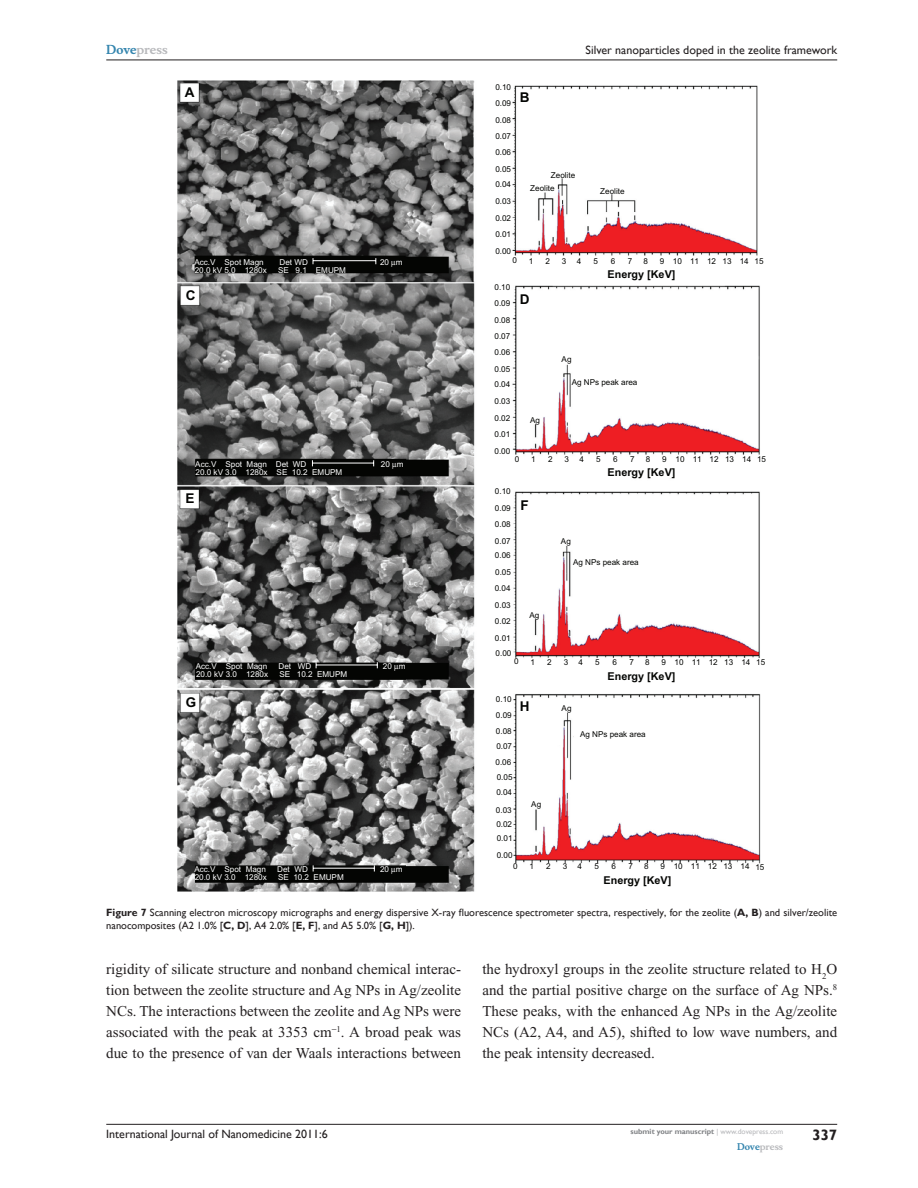
<style>
.page{position:relative;width:918px;height:1188px;background:#fff}
.page>*{position:absolute;margin:0;border:0;box-sizing:border-box;transform-origin:0 0}
.t1{font:15px/21px "Times New Roman";color:#231f20;text-align:justify}
.t2{font:700 15px "Gill Sans";color:#231f20}
.t3{font:700 13.5px "Arial";color:#040503}
.t4{font:12px "Gill Sans";color:#231f20}
.t5{font:700 12px "Musee";color:#b8b9bc}
.t6{font:700 10.8px "Arial";color:#040503}
.t7{font:10.5px/13.5px "Gill Sans";color:#231f20}
.t8{font:700 9px "Musee";color:#b8b9bc}
.t9{font:8.1px/16.5px "Arial";color:#040503;text-align:justify}
.t10{font:8.1px "Arial";color:#fff}
.t11{font:700 7.5px "Gill Sans";color:#808285}
.s1{color:#3485ae}
.s2{font-weight:700}
.s3{font-weight:400;color:#b8b9bc}
</style>
<div class="page">
<hr style="left:106px;top:1124px;width:731px;height:1px;background:#231f20">
<hr style="left:106px;top:60px;width:731px;height:1px;background:#231f20">
<img style="left:177px;top:81px;width:584px;height:810px">
<hr style="left:313px;top:260px;width:63px;height:1px;background:#fff">
<hr style="left:313px;top:463px;width:61px;height:1px;background:#fff">
<hr style="left:316px;top:665px;width:61px;height:1px;background:#fff">
<hr style="left:313px;top:868px;width:61px;height:1px;background:#fff">
<svg style="left:391px;top:261px;width:5px;height:6px"></svg>
<svg style="left:392px;top:463px;width:5px;height:6px"></svg>
<svg style="left:394px;top:665px;width:5px;height:6px"></svg>
<svg style="left:391px;top:868px;width:5px;height:6px"></svg>
<p class="t5" style="left:106px;top:43px;width:63px"><span class="s1">Dove</span>press</p>
<p class="t4" style="left:586px;top:43px;width:253px">Silver nanoparticles doped in the zeolite framework</p>
<p class="t9" style="left:495px;top:79px;width:17px">0.10<br>0.09<br>0.08<br>0.07</p>
<p class="t9" style="left:495px;top:144px;width:17px;line-height:16px">0.06<br>0.05<br>0.04</p>
<p class="t9" style="left:495px;top:193px;width:17px">0.03<br>0.02<br>0.01<br>0.00</p>
<p class="t9" style="left:495px;top:279px;width:17px">0.10<br>0.09<br>0.08<br>0.07</p>
<p class="t9" style="left:495px;top:344px;width:17px;line-height:16px">0.06<br>0.05<br>0.04</p>
<p class="t9" style="left:495px;top:393px;width:17px">0.03<br>0.02<br>0.01<br>0.00</p>
<p class="t9" style="left:495px;top:483px;width:17px">0.10<br>0.09<br>0.08<br>0.07</p>
<p class="t9" style="left:495px;top:547px;width:17px">0.06<br>0.05</p>
<p class="t9" style="left:495px;top:580px;width:17px">0.04<br>0.03<br>0.02<br>0.01</p>
<p class="t9" style="left:496px;top:645px;width:17px">0.00</p>
<p class="t9" style="left:496px;top:691px;width:17px">0.10<br>0.09<br>0.08</p>
<p class="t9" style="left:496px;top:738px;width:18px">0.07<br>0.06</p>
<p class="t9" style="left:496px;top:769px;width:18px;line-height:15.9px">0.05<br>0.04</p>
<p class="t9" style="left:496px;top:803px;width:18px;line-height:13.8px">0.03<br>0.02</p>
<p class="t9" style="left:497px;top:830px;width:17px">0.01<br>0.00</p>
<p class="t3" style="left:185px;top:84px;width:11px">A</p>
<p class="t3" style="left:520px;top:89px;width:11px">B</p>
<p class="t9" style="left:551px;top:167px;width:26px">Zeolite</p>
<p class="t9" style="left:530px;top:180px;width:26px">Zeolite</p>
<p class="t9" style="left:600px;top:183px;width:26px">Zeolite</p>
<p class="t9" style="left:512px;top:252px;width:6px">0</p>
<p class="t9" style="left:529px;top:253px;width:6px">1</p>
<p class="t9" style="left:545px;top:253px;width:6px">2</p>
<p class="t9" style="left:562px;top:253px;width:6px">3</p>
<p class="t9" style="left:577px;top:253px;width:6px">4</p>
<p class="t9" style="left:594px;top:253px;width:6px">5</p>
<p class="t9" style="left:611px;top:253px;width:6px">6</p>
<p class="t9" style="left:628px;top:253px;width:6px">7</p>
<p class="t9" style="left:643px;top:253px;width:6px">8</p>
<p class="t9" style="left:660px;top:253px;width:105px">9 10 11 12 13 14 15</p>
<p class="t10" style="left:194px;top:257px;width:71px">Acc.V Spot Magn</p>
<p class="t10" style="left:280px;top:257px;width:30px">Det WD</p>
<p class="t10" style="left:380px;top:257px;width:24px">20 m</p>
<p class="t10" style="left:195px;top:265px;width:74px">20.0 kV 5.0 1280x</p>
<p class="t10" style="left:278px;top:265px;width:69px">SE 9.1 EMUPM</p>
<p class="t6" style="left:608px;top:268px;width:69px">Energy [KeV]</p>
<p class="t3" style="left:186px;top:288px;width:11px">C</p>
<p class="t3" style="left:520px;top:291px;width:11px">D</p>
<p class="t9" style="left:562px;top:351px;width:11px">Ag</p>
<p class="t9" style="left:572px;top:374px;width:67px">Ag NPs peak area</p>
<p class="t9" style="left:530px;top:412px;width:11px">Ag</p>
<p class="t9" style="left:515px;top:451px;width:6px">0</p>
<p class="t9" style="left:531px;top:451px;width:6px">1</p>
<p class="t9" style="left:548px;top:451px;width:6px">2</p>
<p class="t9" style="left:565px;top:451px;width:6px">3</p>
<p class="t9" style="left:579px;top:451px;width:6px">4</p>
<p class="t9" style="left:596px;top:451px;width:6px">5</p>
<p class="t9" style="left:613px;top:451px;width:6px">6</p>
<p class="t9" style="left:630px;top:451px;width:6px">7</p>
<p class="t9" style="left:646px;top:451px;width:6px">8</p>
<p class="t9" style="left:662px;top:451px;width:105px">9 10 11 12 13 14 15</p>
<p class="t10" style="left:195px;top:459px;width:113px">Acc.V Spot Magn Det WD</p>
<p class="t10" style="left:381px;top:460px;width:24px">20 m</p>
<p class="t10" style="left:196px;top:468px;width:148px">20.0 kV 3.0 1280x SE 10.2 EMUPM</p>
<p class="t6" style="left:608px;top:466px;width:69px">Energy [KeV]</p>
<p class="t3" style="left:185px;top:490px;width:11px">E</p>
<p class="t3" style="left:520px;top:497px;width:10px">F</p>
<p class="t9" style="left:561px;top:533px;width:11px">Ag</p>
<p class="t9" style="left:573px;top:554px;width:67px">Ag NPs peak area</p>
<p class="t9" style="left:529px;top:607px;width:11px">Ag</p>
<p class="t9" style="left:514px;top:653px;width:6px">0</p>
<p class="t9" style="left:530px;top:654px;width:6px">1</p>
<p class="t9" style="left:547px;top:654px;width:6px">2</p>
<p class="t9" style="left:564px;top:654px;width:6px">3</p>
<p class="t9" style="left:578px;top:654px;width:6px">4</p>
<p class="t9" style="left:595px;top:654px;width:6px">5</p>
<p class="t9" style="left:612px;top:654px;width:6px">6</p>
<p class="t9" style="left:629px;top:654px;width:6px">7</p>
<p class="t9" style="left:645px;top:654px;width:6px">8</p>
<p class="t9" style="left:661px;top:654px;width:105px">9 10 11 12 13 14 15</p>
<p class="t10" style="left:196px;top:661px;width:73px">Acc.V Spot Magn</p>
<p class="t10" style="left:279px;top:661px;width:34px">Det WD</p>
<p class="t10" style="left:383px;top:662px;width:24px">20 m</p>
<p class="t10" style="left:196px;top:670px;width:74px">20.0 kV 3.0 1280x</p>
<p class="t10" style="left:279px;top:670px;width:69px">SE 10.2 EMUPM</p>
<p class="t6" style="left:608px;top:669px;width:69px">Energy [KeV]</p>
<p class="t3" style="left:186px;top:695px;width:12px">G</p>
<p class="t3" style="left:520px;top:699px;width:11px">H</p>
<p class="t9" style="left:562px;top:700px;width:11px">Ag</p>
<p class="t9" style="left:580px;top:726px;width:67px">Ag NPs peak area</p>
<p class="t9" style="left:531px;top:796px;width:11px">Ag</p>
<p class="t10" style="left:194px;top:865px;width:73px">Acc.V Spot Magn</p>
<p class="t10" style="left:277px;top:865px;width:32px">Det WD</p>
<p class="t10" style="left:380px;top:865px;width:24px">20 m</p>
<p class="t10" style="left:195px;top:873px;width:74px">20.0 kV 3.0 1280x</p>
<p class="t10" style="left:278px;top:873px;width:67px">SE 10.2 EMUPM</p>
<p class="t9" style="left:513px;top:858px;width:6px">0</p>
<p class="t9" style="left:530px;top:858px;width:6px">1</p>
<p class="t9" style="left:546px;top:858px;width:6px">2</p>
<p class="t9" style="left:563px;top:858px;width:6px">3</p>
<p class="t9" style="left:578px;top:858px;width:6px">4</p>
<p class="t9" style="left:594px;top:858px;width:6px">5</p>
<p class="t9" style="left:612px;top:858px;width:6px">6</p>
<p class="t9" style="left:629px;top:858px;width:6px">7</p>
<p class="t9" style="left:644px;top:858px;width:6px">8</p>
<p class="t9" style="left:661px;top:858px;width:105px">9 10 11 12 13 14 15</p>
<p class="t6" style="left:604px;top:874px;width:69px">Energy [KeV]</p>
<p class="t7" style="left:106px;top:906px;width:732px"><span class="s2">Figure 7</span> Scanning electron microscopy micrographs and energy dispersive X-ray fluorescence spectrometer spectra, respectively, for the zeolite (<span class="s2">A, B</span>) and silver/zeolite nanocomposites (A2 1.0% [<span class="s2">C, D</span>], A4 2.0% [<span class="s2">E, F</span>], and A5 5.0% [<span class="s2">G, H</span>]).</p>
<p class="t1" style="left:106px;top:959px;width:356px">rigidity of silicate structure and nonband chemical interac&shy;tion between the zeolite structure and Ag NPs in Ag/zeolite NCs. The interactions between the zeolite and Ag NPs were associated with the peak at 3353 cm <sup>1</sup>. A broad peak was due to the presence of van der Waals interactions between</p>
<p class="t1" style="left:482px;top:959px;width:356px">the hydroxyl groups in the zeolite structure related to H<sub>2</sub>O and the partial positive charge on the surface of Ag NPs.<sup>8<br></sup>These peaks, with the enhanced Ag NPs in the Ag/zeolite NCs (A2, A4, and A5), shifted to low wave numbers, and the peak intensity decreased.</p>
<p class="t4" style="left:106px;top:1127px;width:223px">International Journal of Nanomedicine 2011:6</p>
<p class="t11" style="left:631px;top:1127px;width:154px">submit your manuscript <span class="s3">| www.dovepress.com</span></p>
<p class="t8" style="left:737px;top:1141px;width:48px"><span class="s1">Dove</span>press</p>
<p class="t2" style="left:812px;top:1126px;width:26px">337</p>
</div>
